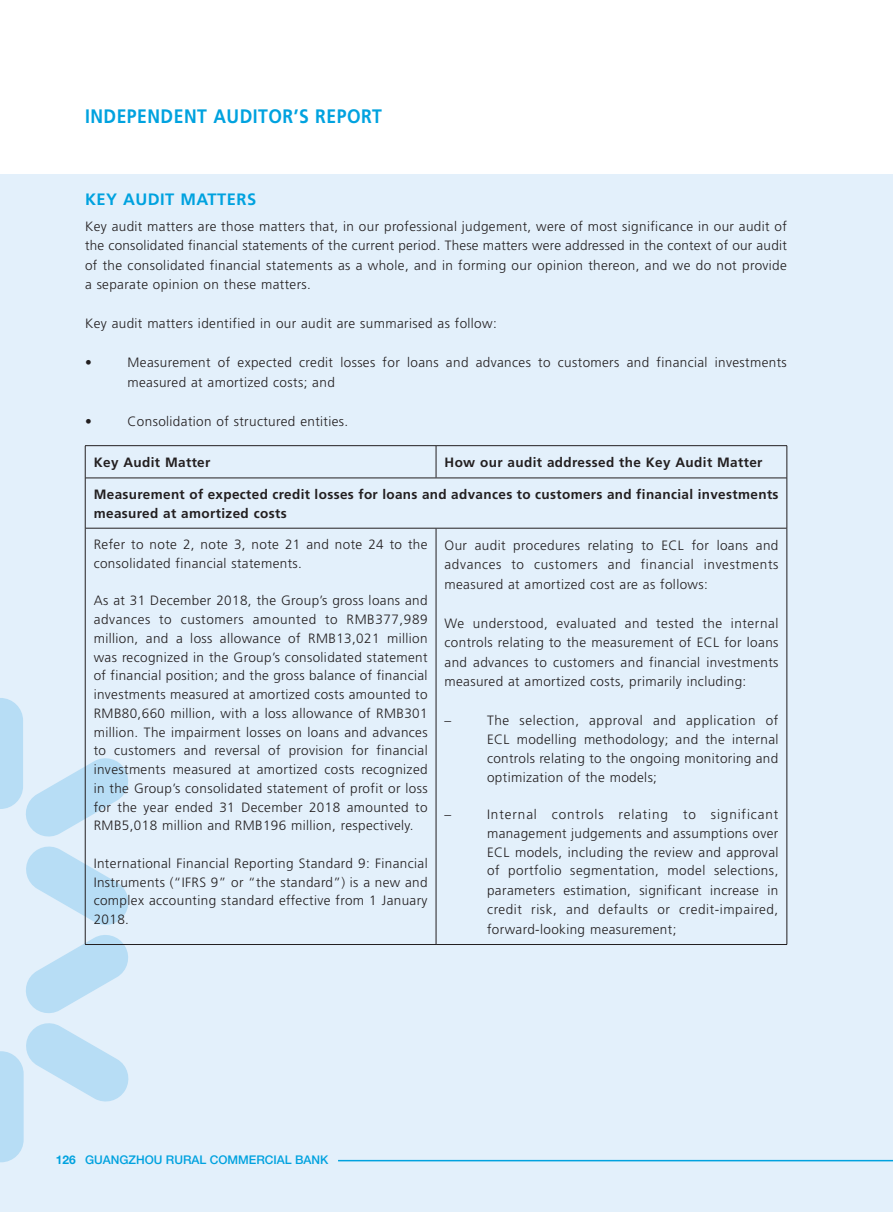
<style>
.page{position:relative;width:893px;height:1212px;background:#fff}
.page>*{position:absolute;margin:0;border:0;box-sizing:border-box;transform-origin:0 0}
.t1{font:700 19.5px "Frutiger LT Std";letter-spacing:.03em;color:#00a2df;scale:.9 1}
.t2{font:700 16.5px "Frutiger LT Std";color:#00a2df}
.t3{font:300 13.5px/18.8px "Frutiger LT Std";letter-spacing:.03em;color:#231f20;text-align:justify}
.t4{font:700 13.5px/18.8px "Frutiger LT Std";letter-spacing:.025em;color:#231f20}
.t5{font:500 12px "Helvetica Neue LT Std";color:#00a2df}
.s1{font-weight:700}
</style>
<div class="page">
<div style="left:0;top:174px;width:893px;height:1038px;background:#e3f0fb"></div>
<hr style="left:338px;top:1160px;width:555px;height:1px;background:#00a2df">
<svg style="left:0;top:698px;width:129px;height:464px"></svg>
<hr style="left:436px;top:446px;width:1px;height:31px;background:#231f20">
<hr style="left:85px;top:477px;width:351px;height:1px;background:#231f20">
<hr style="left:436px;top:477px;width:351px;height:1px;background:#231f20">
<hr style="left:85px;top:528px;width:351px;height:1px;background:#231f20">
<hr style="left:436px;top:528px;width:351px;height:1px;background:#231f20">
<hr style="left:436px;top:528px;width:1px;height:416px;background:#231f20">
<hr style="left:85px;top:445px;width:351px;height:1px;background:#231f20">
<hr style="left:85px;top:446px;width:1px;height:32px;background:#231f20">
<hr style="left:436px;top:445px;width:351px;height:1px;background:#231f20">
<hr style="left:787px;top:446px;width:1px;height:32px;background:#231f20">
<hr style="left:85px;top:478px;width:1px;height:50px;background:#231f20">
<hr style="left:787px;top:478px;width:1px;height:50px;background:#231f20">
<hr style="left:85px;top:528px;width:1px;height:416px;background:#231f20">
<hr style="left:787px;top:528px;width:1px;height:416px;background:#231f20">
<hr style="left:85px;top:944px;width:351px;height:1px;background:#231f20">
<hr style="left:436px;top:944px;width:351px;height:1px;background:#231f20">
<h1 class="t1" style="left:85px;top:104px;width:331px">Independent Auditor’s Report</h1>
<p class="t2" style="left:85px;top:190px;width:61px">Key Audit</p>
<p class="t2" style="left:180px;top:190px;width:27px">Matters</p>
<p class="t3" style="left:85px;top:217px;width:703px;line-height:19.5px">Key audit matters are those matters that, in our professional judgement, were of most significance in our audit of the consolidated financial statements of the current period. These matters were addressed in the context of our audit of the consolidated financial statements as a whole, and in forming our opinion thereon, and we do not provide a separate opinion on these matters.</p>
<p class="t3" style="left:85px;top:315px;width:413px">Key audit matters identified in our audit are summarised as follow:</p>
<p class="t3" style="left:85px;top:354px;width:8px">•</p>
<p class="t3" style="left:128px;top:353px;width:661px;line-height:19.5px">Measurement of expected credit losses for loans and advances to customers and financial investments measured at amortized costs; and</p>
<p class="t3" style="left:85px;top:412px;width:8px">•</p>
<p class="t3" style="left:128px;top:412px;width:222px">Consolidation of structured entities.</p>
<p class="t4" style="left:94px;top:453px;width:118px">Key Audit Matter</p>
<p class="t4" style="left:445px;top:453px;width:319px">How our audit addressed the Key Audit Matter</p>
<p class="t4" style="left:94px;top:485px;width:686px">Measurement of expected credit losses for loans and advances to customers and financial investments measured at amortized costs</p>
<p class="t3" style="left:94px;top:535px;width:335px">Refer to note 2, note 3, note 21 and note 24 to the consolidated financial statements.</p>
<p class="t3" style="left:94px;top:591px;width:335px">As at 31 December 2018, the Group’s gross loans and advances to customers amounted to RMB377,989 million, and a loss allowance of RMB13,021 million was recognized in the Group’s consolidated statement of financial position; and the gross balance of financial investments measured at amortized costs amounted to RMB80,660 million, with a loss allowance of RMB301 million. The impairment losses on loans and advances to customers and reversal of provision for financial investments measured at amortized costs recognized in the Group’s consolidated statement of profit or loss for the year ended 31 December 2018 amounted to RMB5,018 million and RMB196 million, respectively.</p>
<p class="t3" style="left:94px;top:854px;width:335px">International Financial Reporting Standard 9: Financial Instruments (“IFRS 9” or “the standard”) is a new and complex accounting standard effective from 1 January 2018.</p>
<p class="t3" style="left:445px;top:536px;width:335px;line-height:19.5px">Our audit procedures relating to ECL for loans and advances to customers and financial investments measured at amortized cost are as follows:</p>
<p class="t3" style="left:445px;top:614px;width:335px;line-height:19.5px">We understood, evaluated and tested the internal controls relating to the measurement of ECL for loans and advances to customers and financial investments measured at amortized costs, primarily including:</p>
<p class="t3" style="left:445px;top:711px;width:8px">–</p>
<p class="t3" style="left:487px;top:711px;width:293px">The selection, approval and application of ECL modelling methodology; and the internal controls relating to the ongoing monitoring and optimization of the models;</p>
<p class="t3" style="left:445px;top:805px;width:8px">–</p>
<p class="t3" style="left:487px;top:805px;width:293px">Internal controls relating to significant management judgements and assumptions over ECL models, including the review and approval of portfolio segmentation, model selections, parameters estimation, significant increase in credit risk, and defaults or credit-impaired, forward-looking measurement;</p>
<p class="t5" style="left:56px;top:1153px;width:274px"><span class="s1">126</span> GUANGZHOU RURAL COMMERCIAL BANK</p>
</div>
